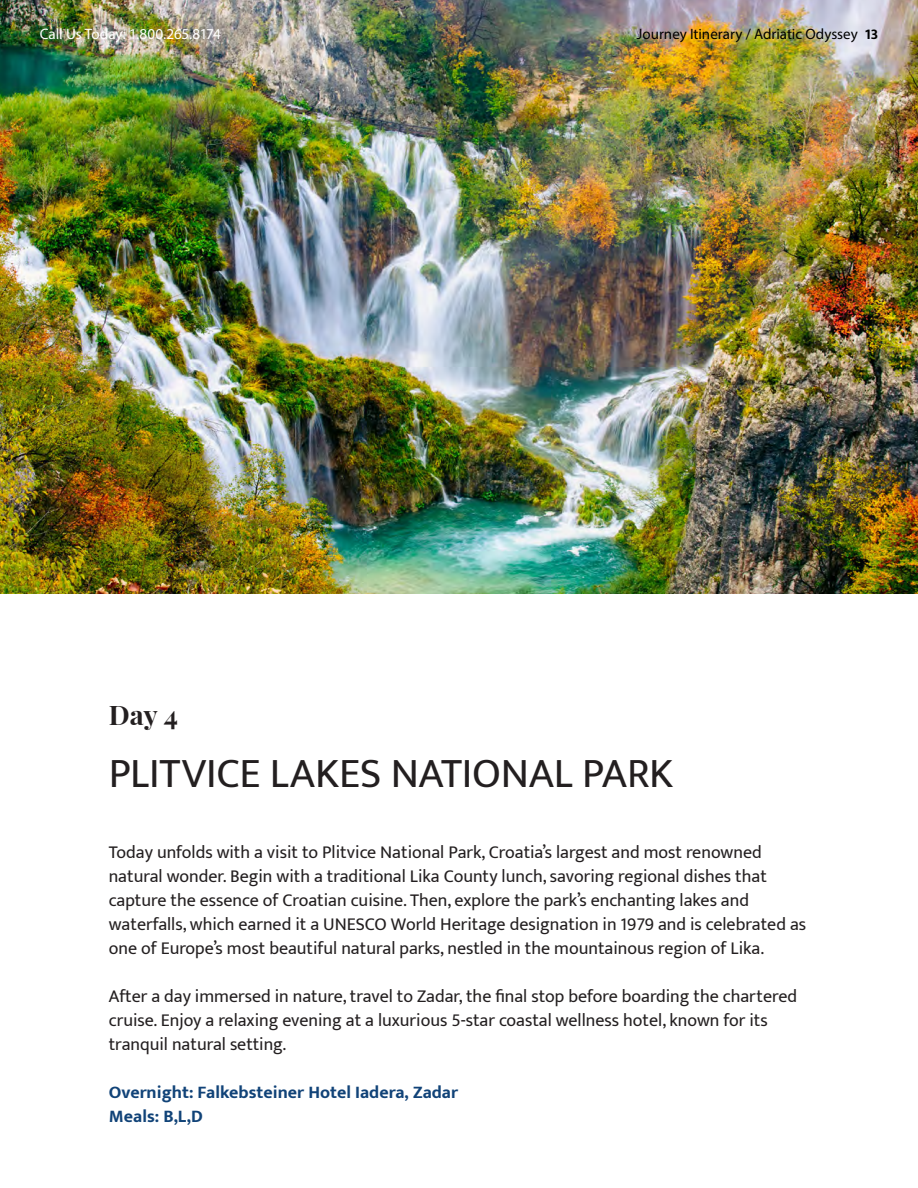
<style>
.page{position:relative;width:918px;height:1188px;background:#fff}
.page>*{position:absolute;margin:0;border:0;box-sizing:border-box;transform-origin:0 0}
.Titre_Noir{font:42px "Mukta";letter-spacing:-.005em;color:#231f20}
.Titre_Noir-2{font:700 27px "Playfair Display";color:#231f20}
.Text{font:18px/24px "Mukta";color:#231f20}
.Text-2{font:700 18px "Mukta";color:#114378}
.t1{font:15.15px "Myriad Pro";letter-spacing:-.015em;color:#fff}
.t2{font:15px "Myriad Pro";color:#000}
.s1{font-family:"Mukta";font-weight:700}
</style>
<div class="page">
<img style="left:0;top:0;width:918px;height:594px">
<p class="t1" style="left:40px;top:25px;width:183px">Call Us Today: 1.800.265.8174</p>
<p class="t2" style="left:637px;top:25px;width:243px">Journey Itinerary / Adriatic Odyssey <span class="s1">13</span></p>
<p class="Titre_Noir-2" style="left:109px;top:694px;width:71px">Day 4</p>
<p class="Titre_Noir" style="left:109px;top:748px;width:566px">PLITVICE LAKES NATIONAL PARK</p>
<p class="Text" style="left:109px;top:840px;width:699px">Today unfolds with a visit to Plitvice National Park, Croatia’s largest and most renowned natural wonder. Begin with a traditional Lika County lunch, savoring regional dishes that capture the essence of Croatian cuisine. Then, explore the park’s enchanting lakes and waterfalls, which earned it a UNESCO World Heritage designation in 1979 and is celebrated as one of Europe’s most beautiful natural parks, nestled in the mountainous region of Lika.</p>
<p class="Text" style="left:109px;top:984px;width:690px">After a day immersed in nature, travel to Zadar, the final stop before boarding the chartered cruise. Enjoy a relaxing evening at a luxurious 5-star coastal wellness hotel, known for its tranquil natural setting.</p>
<p class="Text-2" style="left:109px;top:1081px;width:351px">Overnight: Falkebsteiner Hotel Iadera, Zadar</p>
<p class="Text-2" style="left:109px;top:1105px;width:96px">Meals: B,L,D</p>
</div>
